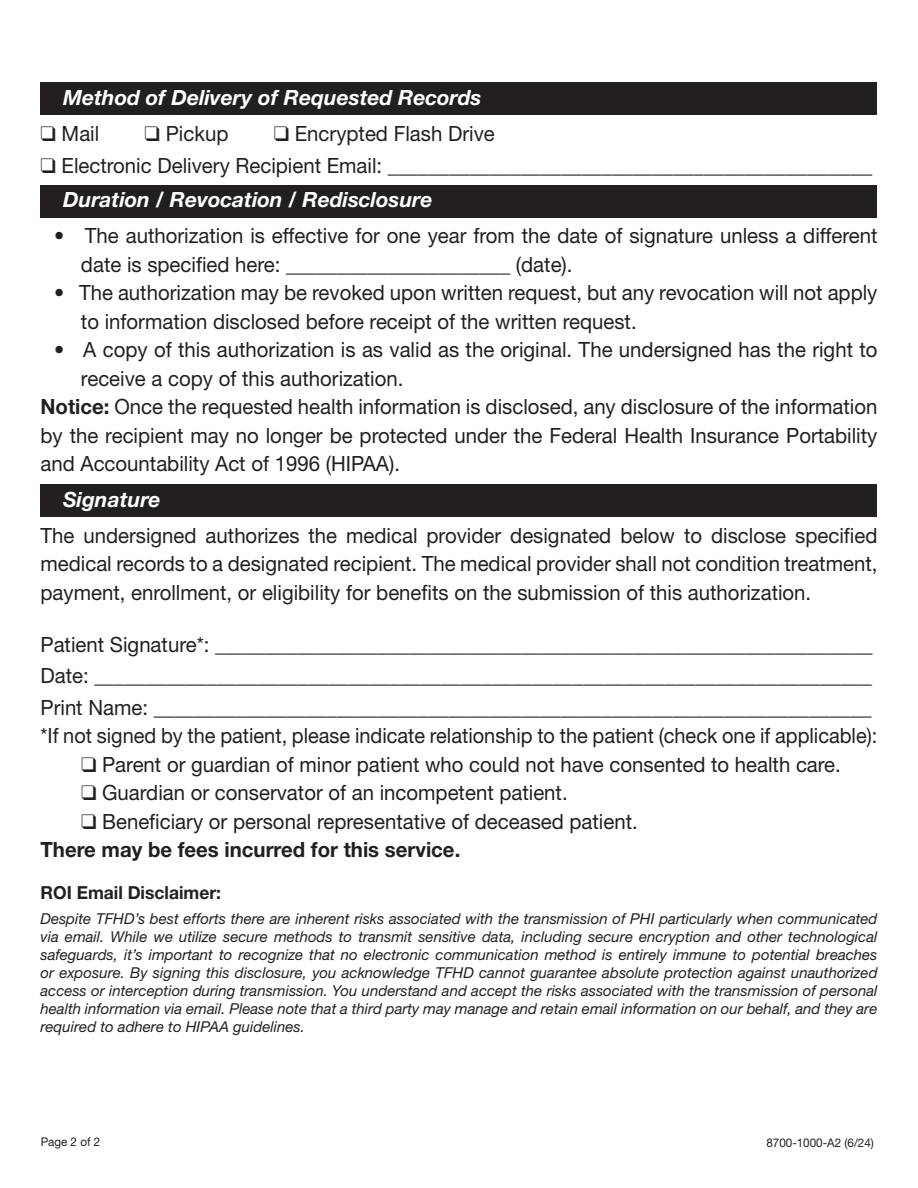
<style>
.page{position:relative;width:918px;height:1188px;background:#fff}
.page>*{position:absolute;margin:0;border:0;box-sizing:border-box;transform-origin:0 0}
.t1{font:21px/28.5px "Helvetica Neue LT Std";color:#231f20}
.t2{font:21px "Helvetica Neue LT Std";color:#231f20;scale:.95 1}
.t3{font:italic 700 21px "Helvetica Neue LT Std";color:#fff}
.t4{font:700 18px "Helvetica Neue LT Std";color:#231f20}
.t5{font:italic 15px/18px "Helvetica Neue LT Std";color:#231f20;text-align:justify}
.t6{font:12px "Helvetica Neue LT Std";color:#231f20}
.s1{font-weight:700}
</style>
<div class="page">
<div style="left:40px;top:83px;width:838px;height:32px;background:#231f20"></div>
<div style="left:40px;top:484px;width:838px;height:33px;background:#231f20"></div>
<div style="left:40px;top:185px;width:838px;height:32px;background:#231f20"></div>
<p class="t3" style="left:63px;top:84px;width:420px">Method of Delivery of Requested Records</p>
<p class="t1" style="left:40px;top:119px;width:60px">❑ Mail</p>
<p class="t1" style="left:145px;top:119px;width:85px">❑ Pickup</p>
<p class="t1" style="left:274px;top:119px;width:223px">❑ Encrypted Flash Drive</p>
<p class="t1" style="left:40px;top:151px;width:833px">❑ Electronic Delivery Recipient Email: _______________________________________________</p>
<p class="t3" style="left:63px;top:187px;width:371px">Duration / Revocation / Redisclosure</p>
<p class="t1" style="left:81px;top:221px;width:798px;text-indent:-27px">• The authorization is effective for one year from the date of signature unless a different date is specified here: ______________________ (date).</p>
<p class="t1" style="left:81px;top:278px;width:798px;text-indent:-27px">• The authorization may be revoked upon written request, but any revocation will not apply to information disclosed before receipt of the written request.</p>
<p class="t1" style="left:54px;top:335px;width:825px">• A copy of this authorization is as valid as the original. The undersigned has the right to</p>
<p class="t1" style="left:81px;top:364px;width:324px">receive a copy of this authorization.</p>
<p class="t1" style="left:40px;top:392px;width:838px"><span class="s1">Notice:</span> Once the requested health information is disclosed, any disclosure of the information</p>
<p class="t1" style="left:40px;top:421px;width:838px">by the recipient may no longer be protected under the Federal Health Insurance Portability</p>
<p class="t1" style="left:40px;top:449px;width:361px">and Accountability Act of 1996 (HIPAA).</p>
<p class="t3" style="left:63px;top:486px;width:99px">Signature</p>
<p class="t1" style="left:40px;top:521px;width:838px;text-align:justify">The undersigned authorizes the medical provider designated below to disclose specified medical records to a designated recipient. The medical provider shall not condition treatment, payment, enrollment, or eligibility for benefits on the submission of this authorization.</p>
<p class="t1" style="left:40px;top:628px;width:834px;line-height:31.5px;text-align:justify">Patient Signature*: ________________________________________________________________ Date: ____________________________________________________________________________ Print Name: ______________________________________________________________________</p>
<p class="t2" style="left:40px;top:723px;width:883px">*If not signed by the patient, please indicate relationship to the patient (check one if applicable):</p>
<p class="t1" style="left:81px;top:750px;width:761px">❑ Parent or guardian of minor patient who could not have consented to health care.</p>
<p class="t1" style="left:81px;top:778px;width:488px">❑ Guardian or conservator of an incompetent patient.</p>
<p class="t1" style="left:41px;top:807px;width:599px;text-indent:40px">❑ Beneficiary or personal representative of deceased patient.<br><span class="s1">There may be fees incurred for this service.</span></p>
<p class="t4" style="left:40px;top:882px;width:182px">ROI Email Disclaimer:</p>
<p class="t5" style="left:40px;top:909px;width:839px">Despite TFHD’s best efforts there are inherent risks associated with the transmission of PHI particularly when communicated via email. While we utilize secure methods to transmit sensitive data, including secure encryption and other technological safeguards, it’s important to recognize that no electronic communication method is entirely immune to potential breaches or exposure. By signing this disclosure, you acknowledge TFHD cannot guarantee absolute protection against unauthorized access or interception during transmission. You understand and accept the risks associated with the transmission of personal health information via email. Please note that a third party may manage and retain email information on our behalf, and they are required to adhere to HIPAA guidelines.</p>
<p class="t6" style="left:41px;top:1135px;width:61px">Page 2 of 2</p>
<p class="t6" style="left:766px;top:1136px;width:109px">8700-1000-A2 (6/24)</p>
</div>
